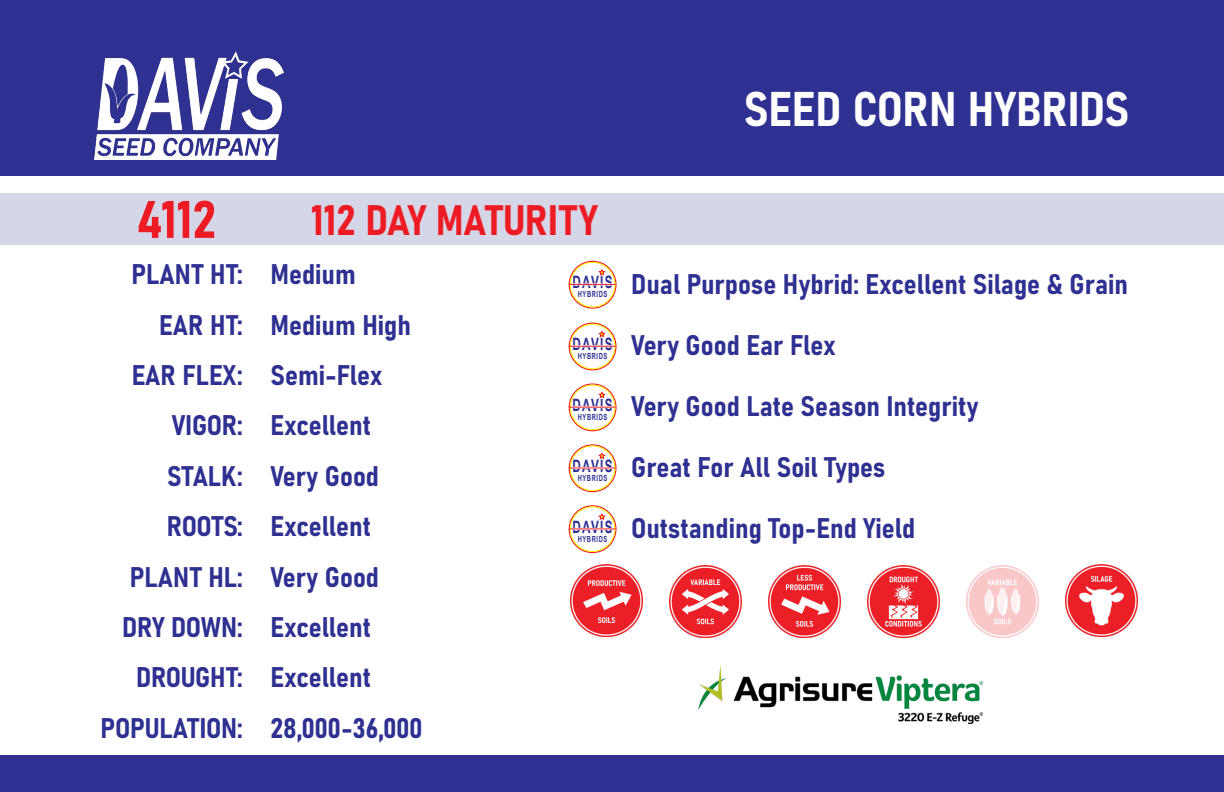
<style>
.page{position:relative;width:1224px;height:792px;background:#fff}
.page>*{position:absolute;margin:0;border:0;box-sizing:border-box;transform-origin:0 0}
.t1{font:52px "Bahnschrift";color:#ed1c24}
.t2{font:48px "Bahnschrift";color:#fff}
.t3{font:42px "Bahnschrift";color:#ed1c24}
.t4{font:28px "Bahnschrift";color:#2e3092}
.t5{font:28px "Bahnschrift";letter-spacing:-.02em;color:#2e3092}
.t6{font:700 17px "Arial";letter-spacing:.105em;color:#2e3092;scale:.69 1}
.t7{font:700 8.4px "Arial";letter-spacing:.105em;color:#2e3092;scale:.69 1}
</style>
<div class="page">
<div style="left:0;top:193px;width:1224px;height:52px;background:#d6d6e9"></div>
<div style="left:0;top:0;width:1224px;height:176px;background:#2e3192"></div>
<img style="left:95px;top:51px;width:189px;height:108px">
<div style="left:0;top:755px;width:1224px;height:37px;background:#2e3192"></div>
<svg style="left:568px;top:260px;width:49px;height:49px"></svg>
<div style="left:569px;top:261px;width:48px;height:48px;border:1px solid #ee1d23;border-radius:50%"></div>
<div style="left:570px;top:262px;width:45px;height:45px;border:1px solid #fff101;border-radius:50%"></div>
<hr style="left:573px;top:285px;width:40px;height:1px;background:#fff">
<hr style="left:569px;top:284px;width:47px;height:1px;background:#ee1d23">
<svg style="left:598px;top:269px;width:7px;height:6px"></svg>
<svg style="left:568px;top:322px;width:49px;height:49px"></svg>
<div style="left:568px;top:322px;width:49px;height:49px;border:1px solid #fff;border-radius:50%"></div>
<div style="left:569px;top:323px;width:48px;height:47px;border:1px solid #ee1d23;border-radius:50%"></div>
<div style="left:570px;top:324px;width:45px;height:45px;border:1px solid #fff101;border-radius:50%"></div>
<hr style="left:573px;top:345px;width:39px;height:1px;background:#fff">
<hr style="left:569px;top:346px;width:47px;height:1px;background:#ee1d23">
<svg style="left:598px;top:331px;width:7px;height:6px"></svg>
<svg style="left:568px;top:383px;width:49px;height:49px"></svg>
<div style="left:569px;top:383px;width:48px;height:48px;border:1px solid #ee1d23;border-radius:50%"></div>
<div style="left:570px;top:385px;width:45px;height:45px;border:1px solid #fff101;border-radius:50%"></div>
<hr style="left:573px;top:406px;width:39px;height:1px;background:#fff">
<hr style="left:569px;top:407px;width:47px;height:1px;background:#ee1d23">
<svg style="left:598px;top:391px;width:7px;height:7px"></svg>
<img style="left:570px;top:564px;width:72px;height:72px">
<img style="left:1065px;top:564px;width:72px;height:72px">
<img style="left:768px;top:565px;width:72px;height:72px">
<img style="left:867px;top:565px;width:72px;height:72px">
<img style="left:669px;top:565px;width:72px;height:72px">
<img style="left:966px;top:565px;width:72px;height:72px">
<img style="left:698px;top:666px;width:285px;height:57px">
<svg style="left:568px;top:444px;width:49px;height:49px"></svg>
<div style="left:569px;top:444px;width:48px;height:48px;border:1px solid #ee1d23;border-radius:50%"></div>
<div style="left:570px;top:446px;width:45px;height:45px;border:1px solid #fff101;border-radius:50%"></div>
<hr style="left:573px;top:467px;width:39px;height:1px;background:#fff">
<hr style="left:569px;top:468px;width:46px;height:1px;background:#ee1d23">
<svg style="left:598px;top:452px;width:7px;height:7px"></svg>
<svg style="left:568px;top:505px;width:49px;height:49px"></svg>
<div style="left:569px;top:505px;width:48px;height:48px;border:1px solid #ee1d23;border-radius:50%"></div>
<div style="left:570px;top:506px;width:45px;height:46px;border:1px solid #fff101;border-radius:50%"></div>
<hr style="left:573px;top:528px;width:39px;height:1px;background:#fff">
<hr style="left:569px;top:529px;width:46px;height:1px;background:#ee1d23">
<svg style="left:598px;top:513px;width:7px;height:7px"></svg>
<p class="t2" style="left:744px;top:73px;width:387px">SEED CORN HYBRIDS</p>
<p class="t1" style="left:136px;top:180px;width:81px">4112</p>
<p class="t3" style="left:311px;top:188px;width:288px">112 DAY MATURITY</p>
<p class="t4" style="left:132px;top:253px;width:113px">PLANT HT:</p>
<p class="t4" style="left:270px;top:253px;width:87px">Medium</p>
<p class="t6" style="left:573px;top:270px;width:59px">DAVIS</p>
<p class="t7" style="left:578px;top:289px;width:44px">HYBRIDS</p>
<p class="t4" style="left:159px;top:304px;width:85px">EAR HT:</p>
<p class="t4" style="left:270px;top:304px;width:142px">Medium High</p>
<p class="t4" style="left:132px;top:354px;width:113px">EAR FLEX:</p>
<p class="t4" style="left:270px;top:354px;width:114px">Semi-Flex</p>
<p class="t4" style="left:172px;top:404px;width:73px">VIGOR:</p>
<p class="t4" style="left:270px;top:404px;width:102px">Excellent</p>
<p class="t4" style="left:167px;top:455px;width:77px">STALK:</p>
<p class="t4" style="left:270px;top:455px;width:110px">Very Good</p>
<p class="t4" style="left:167px;top:505px;width:77px">ROOTS:</p>
<p class="t4" style="left:270px;top:505px;width:102px">Excellent</p>
<p class="t4" style="left:130px;top:556px;width:114px">PLANT HL:</p>
<p class="t4" style="left:270px;top:556px;width:110px">Very Good</p>
<p class="t4" style="left:122px;top:606px;width:122px">DRY DOWN:</p>
<p class="t4" style="left:270px;top:606px;width:102px">Excellent</p>
<p class="t4" style="left:136px;top:656px;width:108px">DROUGHT:</p>
<p class="t4" style="left:270px;top:656px;width:102px">Excellent</p>
<p class="t4" style="left:101px;top:707px;width:144px">POPULATION:</p>
<p class="t5" style="left:270px;top:707px;width:154px">28,000-36,000</p>
<p class="t6" style="left:573px;top:332px;width:59px">DAVIS</p>
<p class="t7" style="left:578px;top:350px;width:44px">HYBRIDS</p>
<p class="t6" style="left:573px;top:393px;width:59px">DAVIS</p>
<p class="t7" style="left:578px;top:411px;width:44px">HYBRIDS</p>
<p class="t6" style="left:573px;top:454px;width:59px">DAVIS</p>
<p class="t7" style="left:578px;top:472px;width:44px">HYBRIDS</p>
<p class="t6" style="left:573px;top:515px;width:59px">DAVIS</p>
<p class="t7" style="left:578px;top:533px;width:44px">HYBRIDS</p>
<p class="t4" style="left:631px;top:263px;width:499px">Dual Purpose Hybrid: Excellent Silage &amp; Grain</p>
<p class="t4" style="left:631px;top:324px;width:206px">Very Good Ear Flex</p>
<p class="t4" style="left:631px;top:385px;width:349px">Very Good Late Season Integrity</p>
<p class="t4" style="left:631px;top:446px;width:256px">Great For All Soil Types</p>
<p class="t4" style="left:631px;top:507px;width:286px">Outstanding Top-End Yield</p>
</div>
